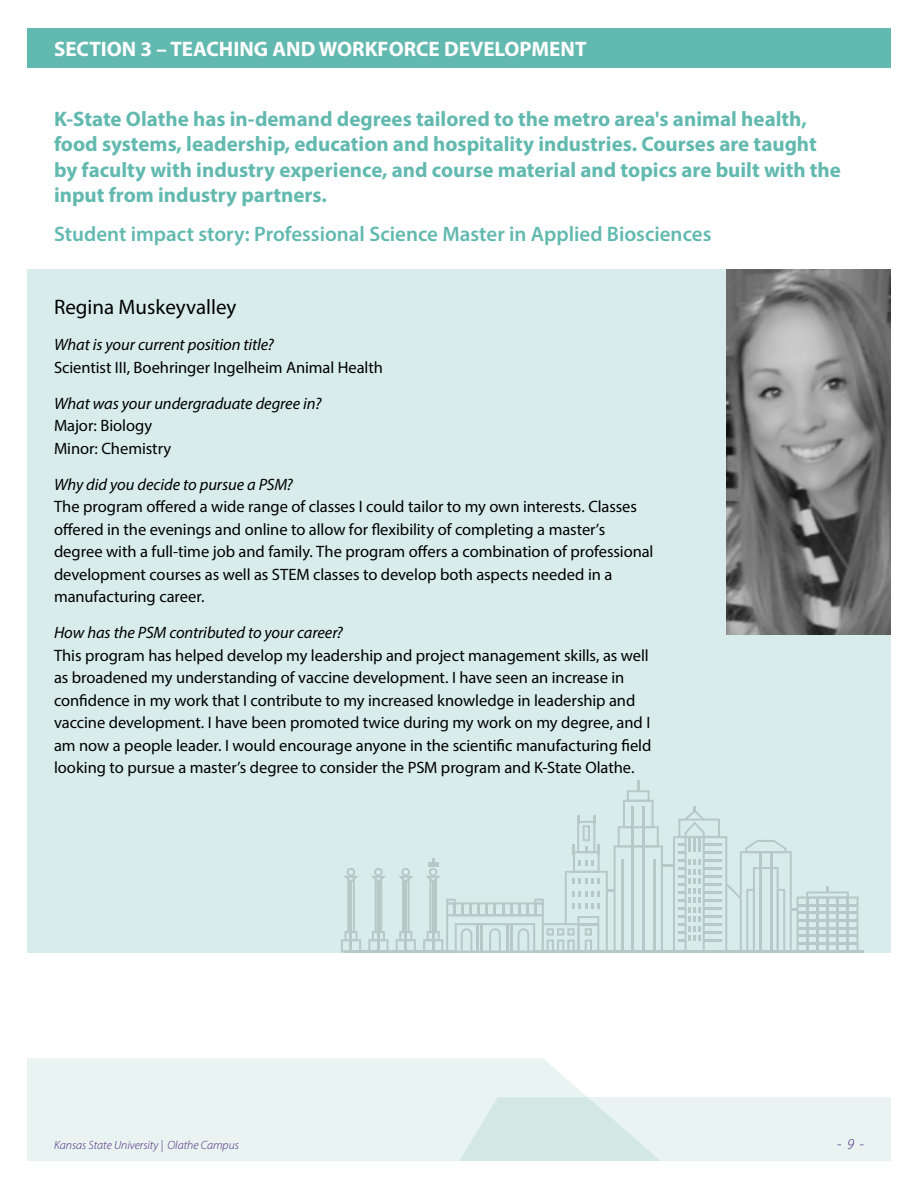
<style>
.page{position:relative;width:918px;height:1188px;background:#fff}
.page>*{position:absolute;margin:0;border:0;box-sizing:border-box;transform-origin:0 0}
.t1{font:700 21px/25.5px "Myriad Pro";color:#62b9af}
.t2{font:600 21px "Myriad Pro";color:#62b9af}
.t3{font:700 21px "Myriad Pro";color:#fff}
.t4{font:21px "Myriad Pro";color:#000}
.t5{font:16.5px/22.5px "Myriad Pro";letter-spacing:-.005em;color:#000}
.t6{font:italic 16.5px "Myriad Pro";letter-spacing:-.005em;color:#000}
.t7{font:italic 300 15px "Myriad Pro";color:#4f2683}
.t8{font:italic 300 12px "Myriad Pro";color:#4f2683}
</style>
<div class="page">
<div style="left:0;top:28px;width:918px;height:40px;background:#62b9af"></div>
<div style="left:0;top:270px;width:918px;height:683px;background:#d8edeb"></div>
<img style="left:727px;top:270px;width:164px;height:364px">
<svg style="left:341px;top:868px;width:20px;height:85px"></svg>
<svg style="left:368px;top:868px;width:21px;height:83px"></svg>
<svg style="left:396px;top:868px;width:20px;height:83px"></svg>
<hr style="left:345px;top:951px;width:112px;height:2px;background:#000">
<hr style="left:532px;top:951px;width:332px;height:2px;background:#000">
<svg style="left:423px;top:780px;width:436px;height:173px"></svg>
<div style="left:27px;top:1058px;width:560px;height:103px;background:#e8f3f2"></div>
<svg style="left:394px;top:1097px;width:497px;height:64px;background:#e1efee"></svg>
<div style="left:0;top:0;width:27px;height:1188px;background:#fff"></div>
<div style="left:891px;top:0;width:27px;height:1188px;background:#fff"></div>
<p class="t3" style="left:54px;top:35px;width:534px">SECTION 3 – TEACHING AND WORKFORCE DEVELOPMENT</p>
<p class="t1" style="left:54px;top:105px;width:789px">K-State Olathe has in-demand degrees tailored to the metro area's animal health, food systems, leadership, education and hospitality industries. Courses are taught by faculty with industry experience, and course material and topics are built with the input from industry partners.</p>
<p class="t2" style="left:54px;top:221px;width:659px">Student impact story: Professional Science Master in Applied Biosciences</p>
<p class="t4" style="left:54px;top:294px;width:184px">Regina Muskeyvalley</p>
<p class="t6" style="left:54px;top:335px;width:221px">What is your current position title?</p>
<p class="t5" style="left:54px;top:356px;width:330px">Scientist III, Boehringer Ingelheim Animal Health</p>
<p class="t6" style="left:54px;top:393px;width:269px">What was your undergraduate degree in?</p>
<p class="t5" style="left:54px;top:414px;width:119px">Major: Biology<br>Minor: Chemistry</p>
<p class="t6" style="left:54px;top:474px;width:240px">Why did you decide to pursue a PSM?</p>
<p class="t5" style="left:54px;top:495px;width:601px">The program offered a wide range of classes I could tailor to my own interests. Classes offered in the evenings and online to allow for flexibility of completing a master’s degree with a full-time job and family. The program offers a combination of professional development courses as well as STEM classes to develop both aspects needed in a manufacturing career.</p>
<p class="t6" style="left:54px;top:623px;width:290px">How has the PSM contributed to your career?</p>
<p class="t5" style="left:54px;top:644px;width:599px">This program has helped develop my leadership and project management skills, as well as broadened my understanding of vaccine development. I have seen an increase in confidence in my work that I contribute to my increased knowledge in leadership and vaccine development. I have been promoted twice during my work on my degree, and I am now a people leader. I would encourage anyone in the scientific manufacturing field looking to pursue a master’s degree to consider the PSM program and K-State Olathe.</p>
<p class="t8" style="left:54px;top:1138px;width:186px">Kansas State University | Olathe Campus</p>
<p class="t7" style="left:837px;top:1135px;width:28px">- 9 -</p>
</div>
